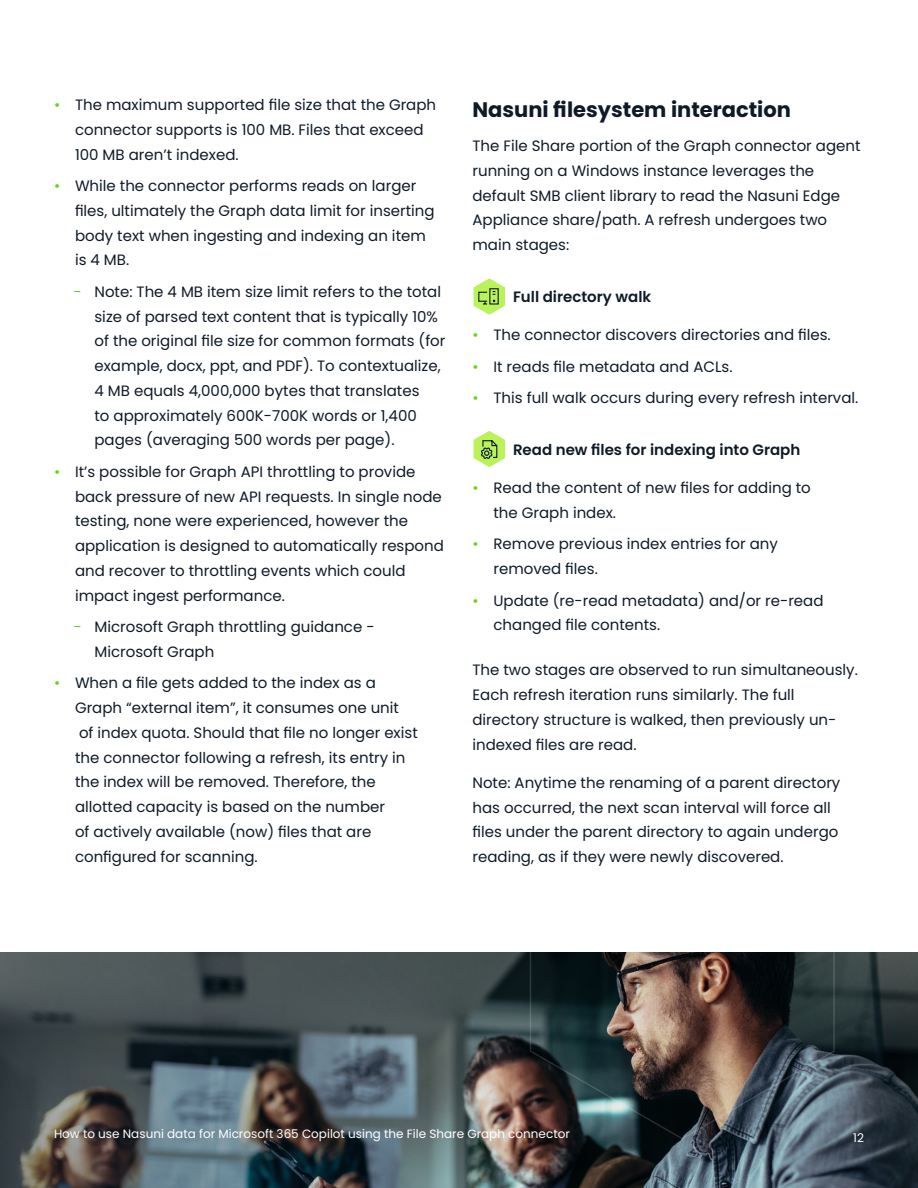
<style>
.page{position:relative;width:918px;height:1188px;background:#fff}
.page>*{position:absolute;margin:0;border:0;box-sizing:border-box;transform-origin:0 0}
.t1{font:700 21px "Poppins";color:#0f1a29}
.Body{font:15px/24.8px "Poppins";color:#0f1a29}
.Body-2{font:600 15px "Poppins";color:#0f1a29}
.t2{font:12px "Poppins";color:#fff}
.s1{color:#63d61c}
</style>
<div class="page">
<img style="left:580px;top:953px;width:338px;height:235px">
<svg style="left:0;top:952px;width:580px;height:236px;background:#4c5558"></svg>
<svg style="left:474px;top:431px;width:31px;height:36px"></svg>
<svg style="left:474px;top:278px;width:31px;height:37px"></svg>
<div style="left:478px;top:292px;width:10px;height:10px;border:1px solid #0f1a29"></div>
<img style="left:528px;top:952px;width:308px;height:188px">
<p class="Body" style="left:75px;top:93px;width:363px;text-indent:-21px"><span class="s1">•</span> The maximum supported file size that the Graph connector supports is 100 MB. Files that exceed<br>100 MB aren’t indexed.</p>
<p class="Body" style="left:75px;top:174px;width:361px;text-indent:-21px"><span class="s1">•</span> While the connector performs reads on larger files, ultimately the Graph data limit for inserting body text when ingesting and indexing an item is 4 MB.</p>
<p class="Body" style="left:94px;top:279px;width:352px;text-indent:-21px"><span class="s1">-</span> Note: The 4 MB item size limit refers to the total size of parsed text content that is typically 10% of the original file size for common formats (for example, docx, ppt, and PDF). To contextualize, 4 MB equals 4,000,000 bytes that translates<br>to approximately 600K-700K words or 1,400 pages (averaging 500 words per page).</p>
<p class="Body" style="left:75px;top:459px;width:370px;text-indent:-21px"><span class="s1">•</span> It’s possible for Graph API throttling to provide back pressure of new API requests. In single node testing, none were experienced, however the application is designed to automatically respond and recover to throttling events which could impact ingest performance.</p>
<p class="Body" style="left:94px;top:615px;width:282px;text-indent:-21px"><span class="s1">-</span> Microsoft Graph throttling guidance -<br>Microsoft Graph</p>
<p class="Body" style="left:75px;top:671px;width:344px;text-indent:-21px"><span class="s1">•</span> When a file gets added to the index as a Graph “external item”, it consumes one unit<br>of index quota. Should that file no longer exist the connector following a refresh, its entry in the index will be removed. Therefore, the allotted capacity is based on the number<br>of actively available (now) files that are configured for scanning.</p>
<h1 class="t1" style="left:472px;top:97px;width:320px">Nasuni filesystem interaction</h1>
<p class="Body" style="left:472px;top:133px;width:390px">The File Share portion of the Graph connector agent running on a Windows instance leverages the default SMB client library to read the Nasuni Edge Appliance share/path. A refresh undergoes two main stages:</p>
<p class="Body-2" style="left:513px;top:288px;width:140px">Full directory walk</p>
<p class="Body" style="left:472px;top:322px;width:360px"><span class="s1">•</span> The connector discovers directories and files.</p>
<p class="Body" style="left:472px;top:354px;width:261px"><span class="s1">•</span> It reads file metadata and ACLs.</p>
<p class="Body" style="left:472px;top:385px;width:387px"><span class="s1">•</span> This full walk occurs during every refresh interval.</p>
<p class="Body-2" style="left:513px;top:441px;width:289px">Read new files for indexing into Graph</p>
<p class="Body" style="left:494px;top:475px;width:319px;text-indent:-21px"><span class="s1">•</span> Read the content of new files for adding to the Graph index.</p>
<p class="Body" style="left:494px;top:532px;width:286px;text-indent:-21px"><span class="s1">•</span> Remove previous index entries for any removed files.</p>
<p class="Body" style="left:494px;top:588px;width:332px;text-indent:-21px"><span class="s1">•</span> Update (re-read metadata) and/or re-read changed file contents.</p>
<p class="Body" style="left:472px;top:658px;width:387px">The two stages are observed to run simultaneously.<br>Each refresh iteration runs similarly. The full directory structure is walked, then previously un&shy;indexed files are read.</p>
<p class="Body" style="left:472px;top:770px;width:369px">Note: Anytime the renaming of a parent directory has occurred, the next scan interval will force all files under the parent directory to again undergo reading, as if they were newly discovered.</p>
<p class="t2" style="left:54px;top:1127px;width:517px">How to use Nasuni data for Microsoft 365 Copilot using the File Share Graph connector</p>
<p class="t2" style="left:853px;top:1131px;width:12px">12</p>
</div>
